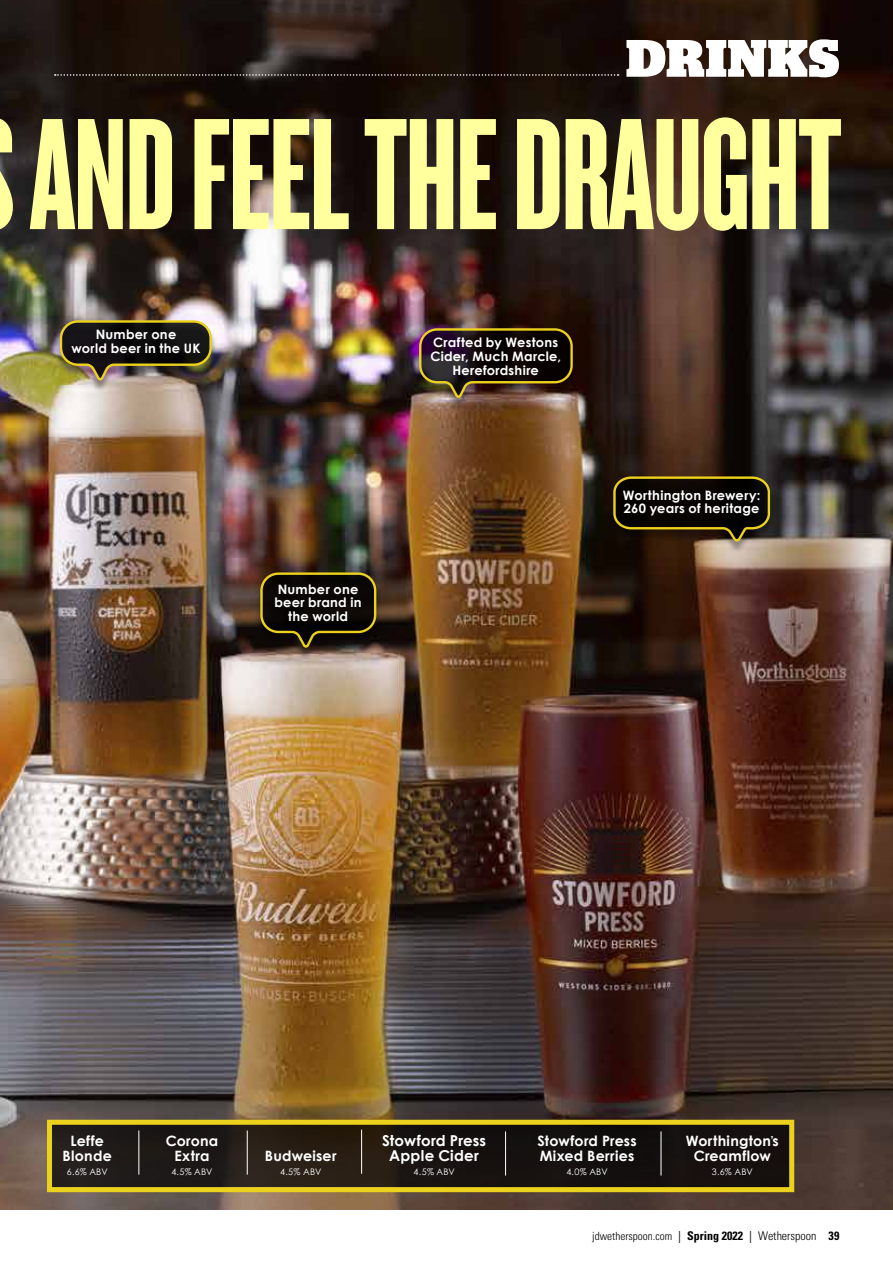
<style>
.page{position:relative;width:893px;height:1263px;background:#fff}
.page>*{position:absolute;margin:0;border:0;box-sizing:border-box;transform-origin:0 0}
.t1{font:165.15px "Knockout HTF67 Full Bantamwt";letter-spacing:-.01em;color:#ffff9d}
.t2{font:900 52.5px "Stag";letter-spacing:.02em;color:#fff}
.t3{font:700 15px/15px "Century Gothic";letter-spacing:.01em;color:#fff;text-align:center}
.t4{font:700 14.25px/15px "Century Gothic";letter-spacing:.015em;color:#fff;text-align:center}
.t5{font:700 13.05px/13.8px "Century Gothic";letter-spacing:.02em;color:#fff;text-align:center}
.t6{font:300 condensed 11.25px "Univers LT Std";color:#000}
.t7{font:9px "Century Gothic";letter-spacing:.01em;color:#fff}
.s1{font-family:"Bebas Neue Pro"}
.s2{font-weight:400;font-size:12px}
.s3{font-weight:700;font-size:12px}
.s4{font-size:12px}
</style>
<div class="page">
<img style="left:0;top:0;width:893px;height:1210px">
<svg style="left:55px;top:74px;width:564px;height:2px"></svg>
<div style="left:51px;top:1124px;width:739px;height:63px;background:linear-gradient(to right,#26201a,#120d0b)"></div>
<hr style="left:138px;top:1130px;width:1px;height:45px;background:#fff">
<hr style="left:247px;top:1130px;width:1px;height:45px;background:#fff">
<hr style="left:361px;top:1129px;width:1px;height:45px;background:#fff">
<hr style="left:505px;top:1131px;width:1px;height:44px;background:#fff">
<hr style="left:661px;top:1131px;width:1px;height:44px;background:#fff">
<div style="left:413px;top:329px;width:165px;height:81px;background:#000;opacity:.45"></div>
<img style="left:418px;top:327px;width:156px;height:74px">
<div style="left:607px;top:478px;width:169px;height:76px;background:#000;opacity:.45"></div>
<svg style="left:612px;top:475px;width:159px;height:69px;background:#3f3212"></svg>
<div style="left:618px;top:491px;width:147px;height:37px;background:#070300"></div>
<div style="left:254px;top:574px;width:128px;height:85px;background:#000;opacity:.45"></div>
<svg style="left:259px;top:571px;width:119px;height:79px;background:#31280e"></svg>
<div style="left:269px;top:586px;width:98px;height:47px;background:#0a0705"></div>
<div style="left:54px;top:321px;width:164px;height:71px;background:#000;opacity:.45"></div>
<img style="left:59px;top:319px;width:154px;height:64px">
<div style="left:67px;top:332px;width:138px;height:33px;background:#000;opacity:.45"></div>
<div style="left:47px;top:1120px;width:747px;height:72px;border:5px solid #ecd21c"></div>
<h2 class="t2" style="left:626px;top:28px;width:215px">DRINKS</h2>
<h1 class="t1" style="left:30px;top:91px;width:813px">AND FEEL THE DRAUGHT</h1>
<p class="t5" style="left:72px;top:327px;width:130px">Number one<br>world beer in the UK</p>
<p class="t5" style="left:274px;top:582px;width:89px">Number one beer brand in the world</p>
<p class="t5" style="left:430px;top:335px;width:132px">Crafted by Westons<br>Cider, Much Marcle,<br>Herefordshire</p>
<p class="t5" style="left:623px;top:488px;width:139px;text-align:left">Worthington Brewery:<br>260 years of heritage</p>
<p class="t4" style="left:63px;top:1133px;width:51px">Leffe<br>Blonde</p>
<p class="t7" style="left:67px;top:1166px;width:42px">6.6% ABV</p>
<p class="t4" style="left:166px;top:1133px;width:54px">Corona<br>Extra</p>
<p class="t7" style="left:171px;top:1166px;width:43px">4.5% ABV</p>
<p class="t4" style="left:265px;top:1148px;width:73px">Budweiser</p>
<p class="t7" style="left:280px;top:1166px;width:43px">4.5% ABV</p>
<p class="t3" style="left:382px;top:1132px;width:106px">Stowford Press<br>Apple Cider</p>
<p class="t7" style="left:413px;top:1166px;width:43px">4.5% ABV</p>
<p class="t4" style="left:537px;top:1133px;width:101px;text-align:left">Stowford Press<br>Mixed Berries</p>
<p class="t7" style="left:566px;top:1166px;width:43px">4.0% ABV</p>
<p class="t4" style="left:686px;top:1133px;width:95px">Worthington<span class="s1">ʼ</span>s<br>Creamflow</p>
<p class="t7" style="left:712px;top:1166px;width:42px">3.6% ABV</p>
<p class="t6" style="left:592px;top:1229px;width:249px">jdwetherspoon.com <span class="s2">|</span> <span class="s3">Spring 2022</span> <span class="s2">|</span> <span class="s4">Wetherspoon</span> <span class="s3">39</span></p>
</div>
